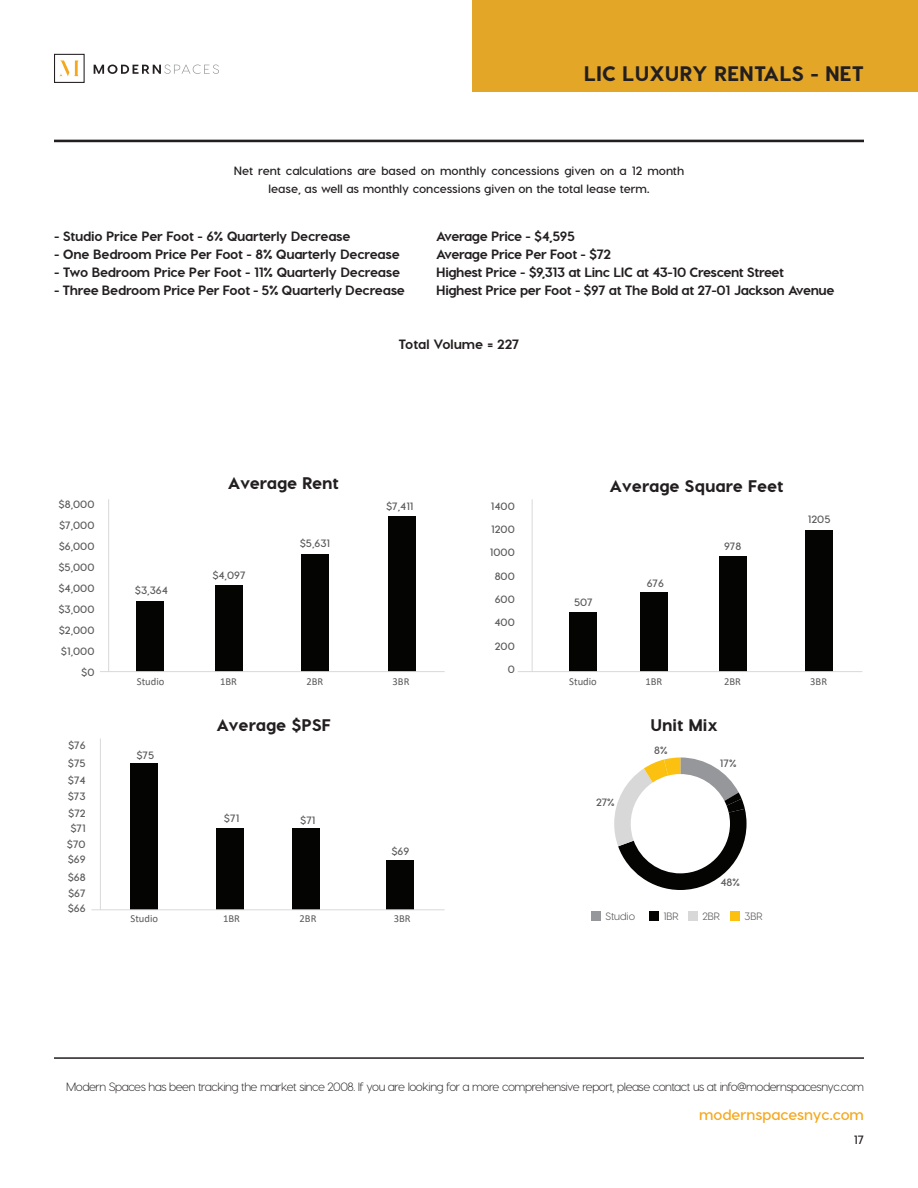
<style>
.page{position:relative;width:918px;height:1188px;background:#fff}
.page>*{position:absolute;margin:0;border:0;box-sizing:border-box;transform-origin:0 0}
.t1{font:800 21px "Visby CF";color:#231f20}
.t2{font:800 16.8px "Visby CF";letter-spacing:-.01em;color:#231f20}
.t3{font:700 15px "Visby CF";color:#f5a81c}
.t4{font:800 13.5px "Visby CF";letter-spacing:-.03em;color:#231f20}
.t5{font:800 13.5px "Visby CF";color:#231f20}
.t6{font:300 12px "Visby CF";letter-spacing:-.04em;color:#231f20}
.t7{font:700 12px/18px "Visby CF";color:#231f20;text-align:center}
.t8{font:700 10.65px/21px "Visby CF";color:#595959;text-align:right}
.t9{font:10.65px "Calibri";color:#595959}
.t10{font:10.65px "Visby CF";color:#595959}
</style>
<div class="page">
<div style="left:472px;top:0;width:446px;height:92px;background:#e3a626"></div>
<hr style="left:54px;top:1057px;width:810px;height:2px;background:#231f20">
<div style="left:54px;top:54px;width:31px;height:29px;border:1px solid #231f20"></div>
<svg style="left:59px;top:61px;width:20px;height:15px"></svg>
<svg style="left:94px;top:65px;width:125px;height:9px"></svg>
<hr style="left:54px;top:140px;width:810px;height:1px;background:#231f20">
<hr style="left:54px;top:141px;width:810px;height:1px;background:#231f20">
<div style="left:137px;top:601px;width:27px;height:71px;background:#040503"></div>
<div style="left:216px;top:585px;width:27px;height:87px;background:#040503"></div>
<div style="left:302px;top:554px;width:27px;height:118px;background:#040503"></div>
<div style="left:388px;top:516px;width:27px;height:156px;background:#040503"></div>
<hr style="left:100px;top:671px;width:345px;height:1px;background:#dad9d8">
<hr style="left:108px;top:499px;width:1px;height:173px;background:#dad9d8">
<div style="left:130px;top:763px;width:28px;height:147px;background:#040503"></div>
<div style="left:216px;top:828px;width:28px;height:82px;background:#040503"></div>
<div style="left:292px;top:828px;width:28px;height:82px;background:#040503"></div>
<div style="left:387px;top:861px;width:27px;height:49px;background:#040503"></div>
<hr style="left:91px;top:909px;width:354px;height:1px;background:#dad9d8">
<hr style="left:100px;top:739px;width:1px;height:171px;background:#dad9d8">
<div style="left:569px;top:612px;width:27px;height:60px;background:#040503"></div>
<div style="left:641px;top:592px;width:27px;height:80px;background:#040503"></div>
<div style="left:720px;top:556px;width:27px;height:116px;background:#040503"></div>
<div style="left:806px;top:530px;width:27px;height:142px;background:#040503"></div>
<hr style="left:518px;top:671px;width:344px;height:1px;background:#dad9d8">
<hr style="left:532px;top:499px;width:1px;height:173px;background:#dad9d8">
<svg style="left:614px;top:757px;width:133px;height:133px"></svg>
<div style="left:591px;top:912px;width:10px;height:9px;background:#95979a"></div>
<div style="left:650px;top:912px;width:9px;height:9px;background:#040503"></div>
<div style="left:689px;top:912px;width:9px;height:9px;background:#d9d8d8"></div>
<div style="left:731px;top:912px;width:9px;height:9px;background:#fcc011"></div>
<p class="t1" style="left:584px;top:60px;width:282px">LIC LUXURY RENTALS - NET</p>
<p class="t7" style="left:234px;top:161px;width:452px">Net rent calculations are based on monthly concessions given on a 12 month lease, as well as monthly concessions given on the total lease term.</p>
<p class="t4" style="left:436px;top:228px;width:140px">Average Price - $4,595</p>
<p class="t4" style="left:436px;top:246px;width:176px">Average Price Per Foot - $72</p>
<p class="t4" style="left:436px;top:264px;width:349px">Highest Price - $9,313 at Linc LIC at 43-10 Crescent Street</p>
<p class="t4" style="left:436px;top:282px;width:400px">Highest Price per Foot - $97 at The Bold at 27-01 Jackson Avenue</p>
<p class="t4" style="left:54px;top:228px;width:298px">- Studio Price Per Foot - 6% Quarterly Decrease</p>
<p class="t4" style="left:54px;top:246px;width:347px">- One Bedroom Price Per Foot - 8% Quarterly Decrease</p>
<p class="t4" style="left:54px;top:264px;width:348px">- Two Bedroom Price Per Foot - 11% Quarterly Decrease</p>
<p class="t4" style="left:54px;top:282px;width:353px">- Three Bedroom Price Per Foot - 5% Quarterly Decrease</p>
<p class="t5" style="left:398px;top:335px;width:123px">Total Volume = 227</p>
<p class="t2" style="left:228px;top:473px;width:112px">Average Rent</p>
<p class="t8" style="left:59px;top:494px;width:37px">$8,000</p>
<p class="t8" style="left:386px;top:496px;width:29px">$7,411</p>
<p class="t8" style="left:58px;top:515px;width:38px">$7,000 $6,000 $5,000 $4,000 $3,000 $2,000 $1,000 $0</p>
<p class="t9" style="left:137px;top:674px;width:29px">Studio</p>
<p class="t9" style="left:220px;top:674px;width:18px">1BR</p>
<p class="t9" style="left:306px;top:674px;width:18px">2BR</p>
<p class="t9" style="left:393px;top:674px;width:18px">3BR</p>
<p class="t8" style="left:300px;top:532px;width:32px">$5,631</p>
<p class="t8" style="left:212px;top:565px;width:35px">$4,097</p>
<p class="t8" style="left:135px;top:580px;width:34px">$3,364</p>
<p class="t8" style="left:68px;top:737px;width:19px;line-height:17.9px;text-align:left">$76 $75</p>
<p class="t8" style="left:67px;top:772px;width:20px;line-height:16px;text-align:center">$74 $73 $72 $71 $70 $69</p>
<p class="t8" style="left:68px;top:869px;width:19px;line-height:15.8px;text-align:justify">$68 $67 $66</p>
<p class="t8" style="left:136px;top:744px;width:19px">$75</p>
<p class="t2" style="left:216px;top:714px;width:116px">Average $PSF</p>
<p class="t8" style="left:224px;top:808px;width:17px">$71</p>
<p class="t8" style="left:300px;top:810px;width:17px">$71</p>
<p class="t8" style="left:391px;top:841px;width:19px">$69</p>
<p class="t9" style="left:131px;top:911px;width:29px">Studio</p>
<p class="t9" style="left:223px;top:911px;width:18px">1BR</p>
<p class="t9" style="left:300px;top:911px;width:18px">2BR</p>
<p class="t9" style="left:394px;top:911px;width:18px">3BR</p>
<p class="t8" style="left:490px;top:494px;width:26px;line-height:23.4px">1400<br>1200<br>1000<br>800<br>600<br>400<br>200<br>0</p>
<p class="t2" style="left:610px;top:476px;width:175px">Average Square Feet</p>
<p class="t8" style="left:574px;top:592px;width:20px">507</p>
<p class="t8" style="left:647px;top:572px;width:19px">676</p>
<p class="t8" style="left:724px;top:536px;width:19px">978</p>
<p class="t8" style="left:808px;top:508px;width:24px">1205</p>
<p class="t9" style="left:569px;top:674px;width:29px">Studio</p>
<p class="t9" style="left:645px;top:674px;width:18px">1BR</p>
<p class="t9" style="left:724px;top:674px;width:18px">2BR</p>
<p class="t9" style="left:810px;top:674px;width:18px">3BR</p>
<p class="t2" style="left:650px;top:714px;width:69px">Unit Mix</p>
<p class="t8" style="left:596px;top:791px;width:20px">27%</p>
<p class="t8" style="left:654px;top:740px;width:15px">8%</p>
<p class="t8" style="left:720px;top:752px;width:18px">17%</p>
<p class="t8" style="left:721px;top:871px;width:21px">48%</p>
<p class="t10" style="left:605px;top:910px;width:31px">Studio</p>
<p class="t10" style="left:663px;top:910px;width:17px">1BR</p>
<p class="t10" style="left:702px;top:910px;width:19px">2BR</p>
<p class="t10" style="left:745px;top:910px;width:20px">3BR</p>
<p class="t6" style="left:66px;top:1080px;width:799px">Modern Spaces has been tracking the market since 2008. If you are looking for a more comprehensive report, please contact us at info@modernspacesnyc.com</p>
<p class="t3" style="left:699px;top:1105px;width:166px">modernspacesnyc.com</p>
<p class="t7" style="left:854px;top:1130px;width:12px">17</p>
</div>
